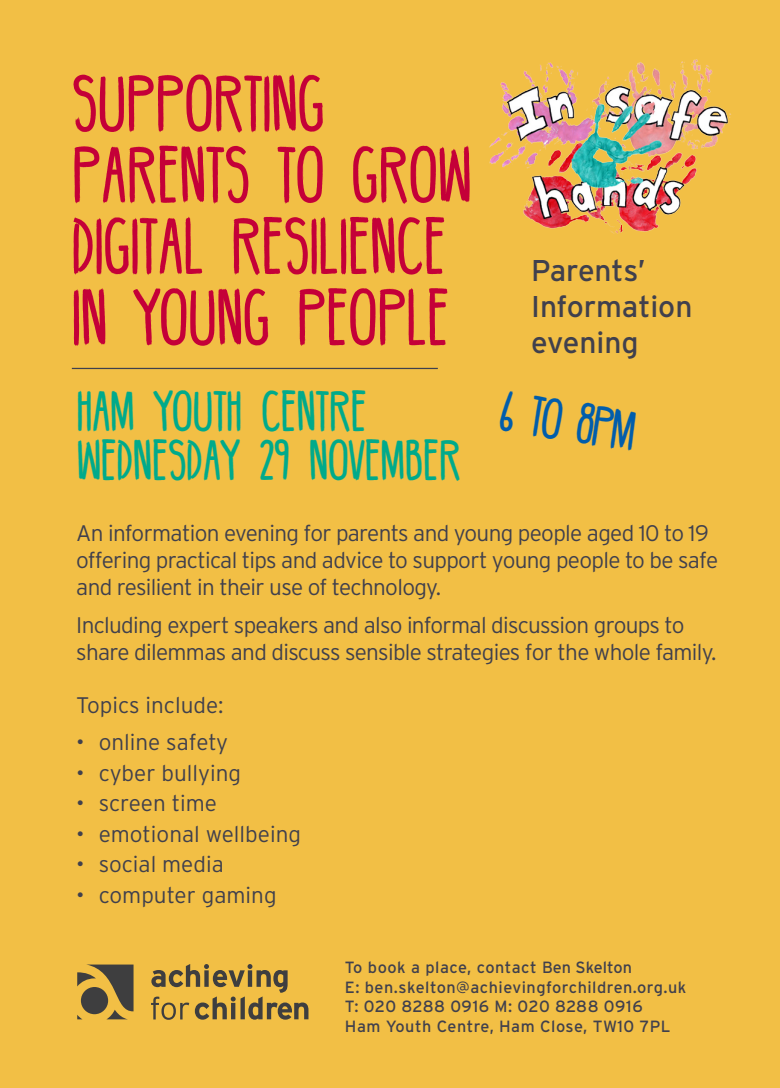
<style>
.page{position:relative;width:780px;height:1088px;background:#f2bf45}
.page>*{position:absolute;margin:0;border:0;box-sizing:border-box;transform-origin:0 0}
.t1{font:57.5px/71.2px "BELLABOO";color:#c40038}
.t2{font:41.25px "BELLABOO";color:#00aa8b}
.t3{font:41.25px "BELLABOO";color:#015dab}
.t4{font:30px/36px "Interstate";color:#40404d}
.t5{font:300 22.5px/27px "Interstate";letter-spacing:-.03em;color:#40404d}
.t6{font:300 22.5px "Interstate";color:#40404d}
.t7{font:16.25px/19.5px "Interstate";letter-spacing:.03em;color:#40404d}
</style>
<div class="page">
<hr style="left:72px;top:368px;width:366px;height:1px;background:#40404d">
<img style="left:489px;top:59px;width:242px;height:175px">
<svg style="left:77px;top:964px;width:56px;height:55px"></svg>
<svg style="left:151px;top:964px;width:157px;height:56px"></svg>
<p class="t1" style="left:72px;top:66px;width:401px">SUPPORTING<br>PARENTS TO GROW<br>DIGITAL RESILIENCE<br>IN YOUNG PEOPLE</p>
<p class="t2" style="left:77px;top:384px;width:292px">HAM YOUTH CENTRE</p>
<p class="t2" style="left:77px;top:433px;width:386px">WEDNESDAY 29 NOVEMBER</p>
<p class="t4" style="left:531px;top:252px;width:163px">Parents’<br>Information evening</p>
<p class="t3" style="left:505px;top:384px;width:138px;rotate:9deg">6 TO 8PM</p>
<p class="t5" style="left:76px;top:520px;width:643px">An information evening for parents and young people aged 10 to 19 offering practical tips and advice to support young people to be safe and resilient in their use of technology.</p>
<p class="t5" style="left:76px;top:611px;width:642px">Including expert speakers and also informal discussion groups to share dilemmas and discuss sensible strategies for the whole family.</p>
<p class="t6" style="left:76px;top:691px;width:149px">Topics include:</p>
<p class="t6" style="left:76px;top:729px;width:153px">• online safety</p>
<p class="t6" style="left:76px;top:759px;width:166px">• cyber bullying</p>
<p class="t6" style="left:76px;top:790px;width:142px">• screen time</p>
<p class="t6" style="left:76px;top:820px;width:226px">• emotional wellbeing</p>
<p class="t6" style="left:76px;top:851px;width:149px">• social media</p>
<p class="t6" style="left:76px;top:881px;width:202px">• computer gaming</p>
<p class="t7" style="left:345px;top:958px;width:343px">To book a place, contact Ben Skelton<br>E: ben.skelton@achievingforchildren.org.uk<br>T: 020 8288 0916 M: 020 8288 0916</p>
<p class="t7" style="left:345px;top:1016px;width:327px">Ham Youth Centre, Ham Close, TW10 7PL</p>
</div>
